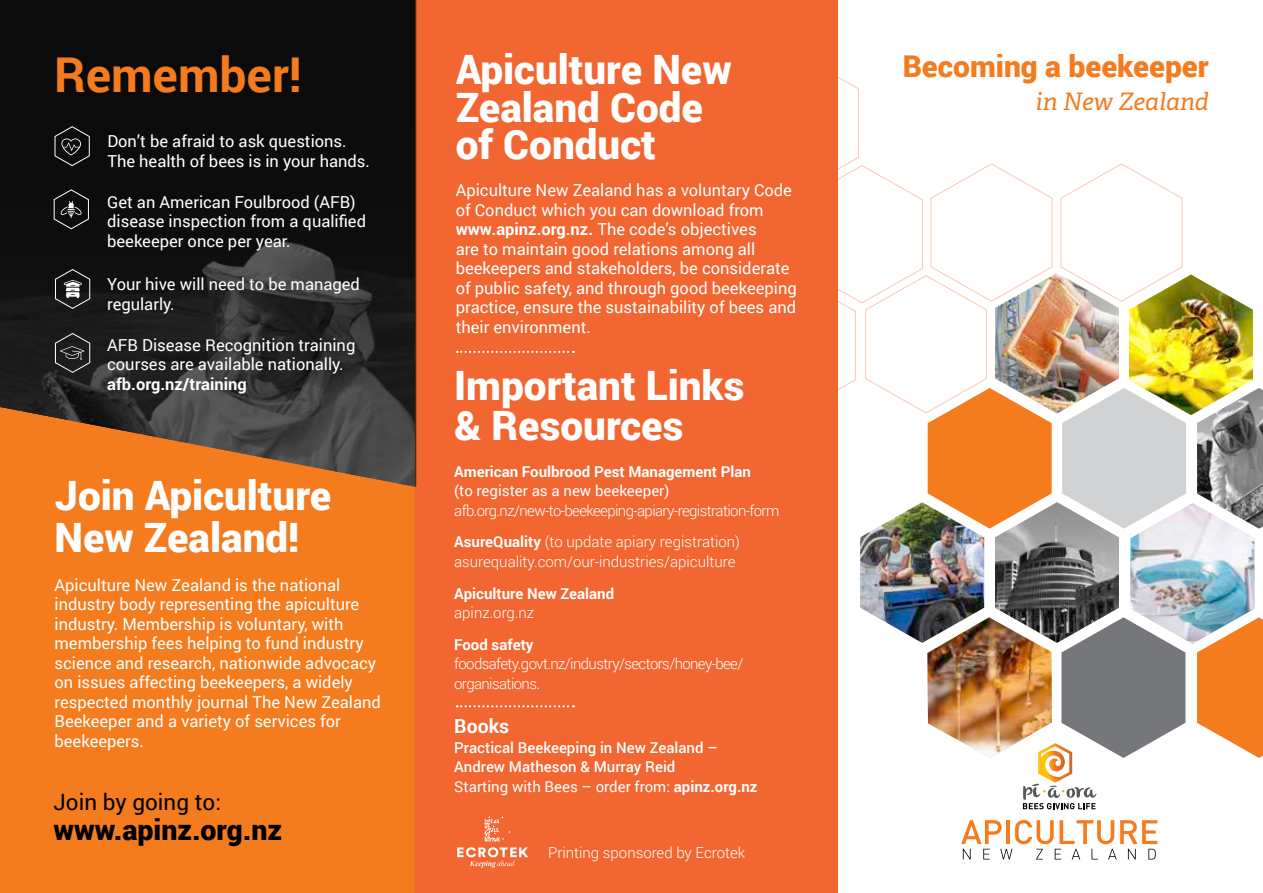
<style>
.page{position:relative;width:1263px;height:893px;background:#fff}
.page>*{position:absolute;margin:0;border:0;box-sizing:border-box;transform-origin:0 0}
.t1{font:700 48px "Roboto";color:#f47b1e}
.t2{font:900 40.5px/37.5px "Roboto";color:#fff}
.t3{font:900 30px "Roboto";color:#f47b1e}
.t4{font:900 28.5px "Roboto";color:#000}
.t5{font:italic 24px "Adelle";color:#f47b1e}
.t6{font:22.5px "Roboto";color:#000}
.t7{font:700 19.5px "Roboto";color:#fff}
.t8{font:16.5px/19.5px "Roboto";color:#fff}
.t9{font:700 16.5px "Roboto";color:#fff}
.t10{font:300 15px/31.8px "Roboto";letter-spacing:-.04em;color:#fff}
.t11{font:500 15px/19.5px "Roboto";color:#fff}
.t12{font:300 15px "Roboto";letter-spacing:-.01em;color:#fff}
.t13{font:700 15px "Roboto";color:#fff}
.t14{font:15px "Roboto";color:#fff}
.s1{font-weight:700}
.s2{font-weight:400}
</style>
<div class="page">
<div style="left:0;top:388px;width:425px;height:505px;background:#f47b1e"></div>
<svg style="left:961px;top:820px;width:196px;height:39px"></svg>
<div style="left:416px;top:0;width:422px;height:893px;background:#f16631"></div>
<svg style="left:457px;top:351px;width:117px;height:2px"></svg>
<svg style="left:0;top:0;width:416px;height:487px;background:#2c221a"></svg>
<svg style="left:54px;top:189px;width:35px;height:40px"></svg>
<svg style="left:55px;top:269px;width:35px;height:40px"></svg>
<svg style="left:55px;top:126px;width:35px;height:40px"></svg>
<img style="left:838px;top:77px;width:425px;height:732px">
<svg style="left:55px;top:333px;width:35px;height:40px"></svg>
<svg style="left:457px;top:816px;width:71px;height:52px"></svg>
<svg style="left:457px;top:705px;width:117px;height:2px"></svg>
<h1 class="t1" style="left:54px;top:41px;width:249px">Remember!</h1>
<p class="t8" style="left:107px;top:131px;width:264px">Don’t be afraid to ask questions.<br>The health of bees is in your hands.</p>
<p class="t8" style="left:107px;top:191px;width:260px">Get an American Foulbrood (AFB) disease inspection from a qualified beekeeper once per year.</p>
<p class="t8" style="left:107px;top:274px;width:254px">Your hive will need to be managed regularly.</p>
<p class="t8" style="left:107px;top:334px;width:250px">AFB Disease Recognition training courses are available nationally.</p>
<p class="t9" style="left:107px;top:372px;width:141px">afb.org.nz/training</p>
<h2 class="t2" style="left:55px;top:473px;width:278px;line-height:42px">Join Apiculture<br>New Zealand!</h2>
<p class="t8" style="left:55px;top:574px;width:328px">Apiculture New Zealand is the national industry body representing the apiculture industry. Membership is voluntary, with membership fees helping to fund industry science and research, nationwide advocacy on issues affecting beekeepers, a widely respected monthly journal The New Zealand Beekeeper and a variety of services for beekeepers.</p>
<h3 class="t6" style="left:54px;top:786px;width:169px">Join by going to:</h3>
<h3 class="t4" style="left:54px;top:810px;width:230px">www.apinz.org.nz</h3>
<h2 class="t2" style="left:456px;top:50px;width:278px">Apiculture New<br>Zealand Code of Conduct</h2>
<p class="t8" style="left:456px;top:180px;width:343px">Apiculture New Zealand has a voluntary Code of Conduct which you can download from <span class="s1">www.apinz.org.nz.</span> The code’s objectives<br>are to maintain good relations among all beekeepers and stakeholders, be considerate of public safety, and through good beekeeping practice, ensure the sustainability of bees and their environment.</p>
<h2 class="t2" style="left:454px;top:364px;width:292px;line-height:40.5px">Important Links &amp; Resources</h2>
<p class="t13" style="left:454px;top:461px;width:298px">American Foulbrood Pest Management Plan</p>
<p class="t14" style="left:454px;top:480px;width:217px">(to register as a new beekeeper)</p>
<p class="t10" style="left:454px;top:494px;width:327px">afb.org.nz/new-to-beekeeping-apiary-registration-form<br><span class="s1">AsureQuality</span> (to update apiary registration)</p>
<p class="t12" style="left:454px;top:551px;width:283px">asurequality.com/our-industries/apiculture</p>
<p class="t13" style="left:454px;top:583px;width:161px">Apiculture New Zealand</p>
<p class="t12" style="left:454px;top:602px;width:82px">apinz.org.nz</p>
<p class="t13" style="left:454px;top:634px;width:81px">Food safety</p>
<p class="t10" style="left:454px;top:654px;width:291px;line-height:19.5px">foodsafety.govt.nz/industry/sectors/honey-bee/ organisations.</p>
<p class="t7" style="left:454px;top:712px;width:57px">Books</p>
<p class="t11" style="left:454px;top:737px;width:305px">Practical Beekeeping in New Zealand –<br>Andrew Matheson &amp; Murray Reid<br><span class="s2">Starting with Bees – order from:</span> <span class="s1">apinz.org.nz</span></p>
<p class="t12" style="left:548px;top:842px;width:199px">Printing sponsored by Ecrotek</p>
<h3 class="t3" style="left:903px;top:46px;width:308px">Becoming a beekeeper</h3>
<h3 class="t5" style="left:1036px;top:84px;width:175px">in New Zealand</h3>
</div>
